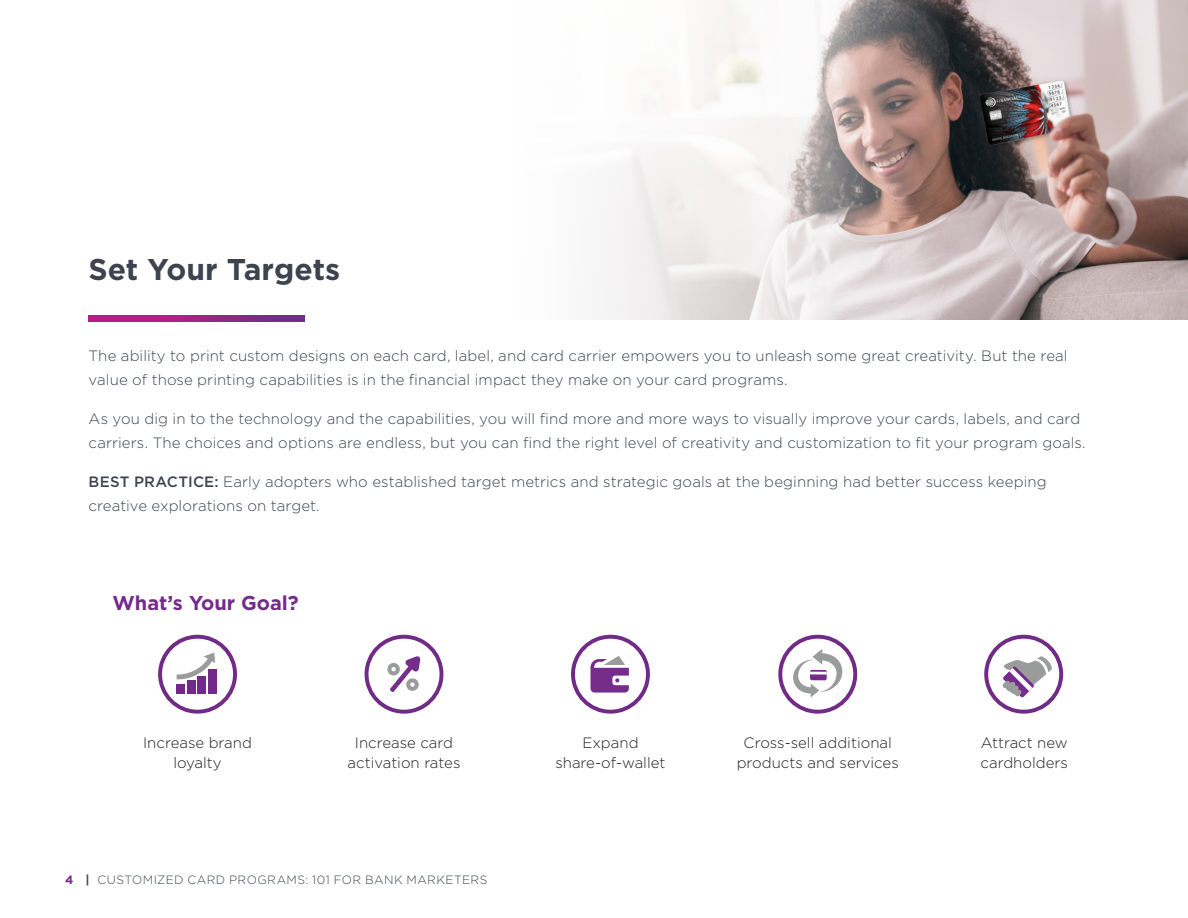
<style>
.page{position:relative;width:1188px;height:918px;background:#fff}
.page>*{position:absolute;margin:0;border:0;box-sizing:border-box;transform-origin:0 0}
.Headline{font:700 30px "Gotham";color:#3e444f}
.t1{font:700 19.95px "Gotham";color:#742b8b}
.Body_Copy_1_Normal_a{font:300 15px/24px "Gotham";letter-spacing:.005em;color:#3e444f}
.t2{font:300 15px/20px "Gotham";color:#231f20;text-align:center}
.t3{font:300 12px "Gotham";letter-spacing:.035em;color:#3e444f}
.s1{font-weight:500}
.s2{font-weight:700;color:#742b8b}
.s3{font-weight:700}
</style>
<div class="page">
<div style="left:365px;top:635px;width:78px;height:79px;border:4px solid #712a85;border-radius:50%"></div>
<svg style="left:387px;top:656px;width:34px;height:36px"></svg>
<svg style="left:986px;top:637px;width:75px;height:75px"></svg>
<div style="left:984px;top:635px;width:79px;height:79px;border:4px solid #712a85;border-radius:50%"></div>
<svg style="left:1002px;top:656px;width:50px;height:43px"></svg>
<div style="left:571px;top:635px;width:79px;height:79px;border:4px solid #712a85;border-radius:50%"></div>
<svg style="left:590px;top:656px;width:39px;height:37px"></svg>
<svg style="left:780px;top:637px;width:75px;height:75px"></svg>
<div style="left:778px;top:635px;width:79px;height:79px;border:4px solid #712a85;border-radius:50%"></div>
<svg style="left:793px;top:649px;width:49px;height:48px"></svg>
<svg style="left:810px;top:670px;width:17px;height:10px"></svg>
<hr style="left:810px;top:672px;width:17px;height:3px;background:#fff">
<div style="left:158px;top:635px;width:79px;height:79px;border:4px solid #712a85;border-radius:50%"></div>
<svg style="left:177px;top:652px;width:38px;height:28px"></svg>
<div style="left:176px;top:684px;width:9px;height:10px;background:#712a85"></div>
<div style="left:187px;top:680px;width:9px;height:14px;background:#712a85"></div>
<div style="left:197px;top:676px;width:9px;height:18px;background:#712a85"></div>
<div style="left:208px;top:669px;width:9px;height:25px;background:#712a85"></div>
<svg style="left:89px;top:315px;width:216px;height:7px;background:#9b2388"></svg>
<img style="left:950px;top:0;width:238px;height:320px">
<svg style="left:604px;top:0;width:346px;height:320px"></svg>
<p class="Headline" style="left:89px;top:250px;width:253px">Set Your Targets</p>
<p class="Body_Copy_1_Normal_a" style="left:89px;top:343px;width:981px">The ability to print custom designs on each card, label, and card carrier empowers you to unleash some great creativity. But the real value of those printing capabilities is in the financial impact they make on your card programs.</p>
<p class="Body_Copy_1_Normal_a" style="left:89px;top:406px;width:999px">As you dig in to the technology and the capabilities, you will find more and more ways to visually improve your cards, labels, and card carriers. The choices and options are endless, but you can find the right level of creativity and customization to fit your program goals.</p>
<p class="Body_Copy_1_Normal_a" style="left:89px;top:469px;width:960px"><span class="s1">BEST PRACTICE:</span> Early adopters who established target metrics and strategic goals at the beginning had better success keeping creative explorations on target.</p>
<p class="t1" style="left:112px;top:591px;width:188px">What’s Your Goal?</p>
<p class="t2" style="left:143px;top:733px;width:110px">Increase brand loyalty</p>
<p class="t2" style="left:348px;top:733px;width:114px">Increase card activation rates</p>
<p class="t3" style="left:65px;top:872px;width:424px"><span class="s2">4</span> <span class="s3">|</span> CUSTOMIZED CARD PROGRAMS: 101 FOR BANK MARKETERS</p>
<p class="t2" style="left:555px;top:733px;width:112px">Expand share-of-wallet</p>
<p class="t2" style="left:737px;top:733px;width:164px">Cross-sell additional products and services</p>
<p class="t2" style="left:981px;top:733px;width:89px;text-align:left">Attract new cardholders</p>
</div>
